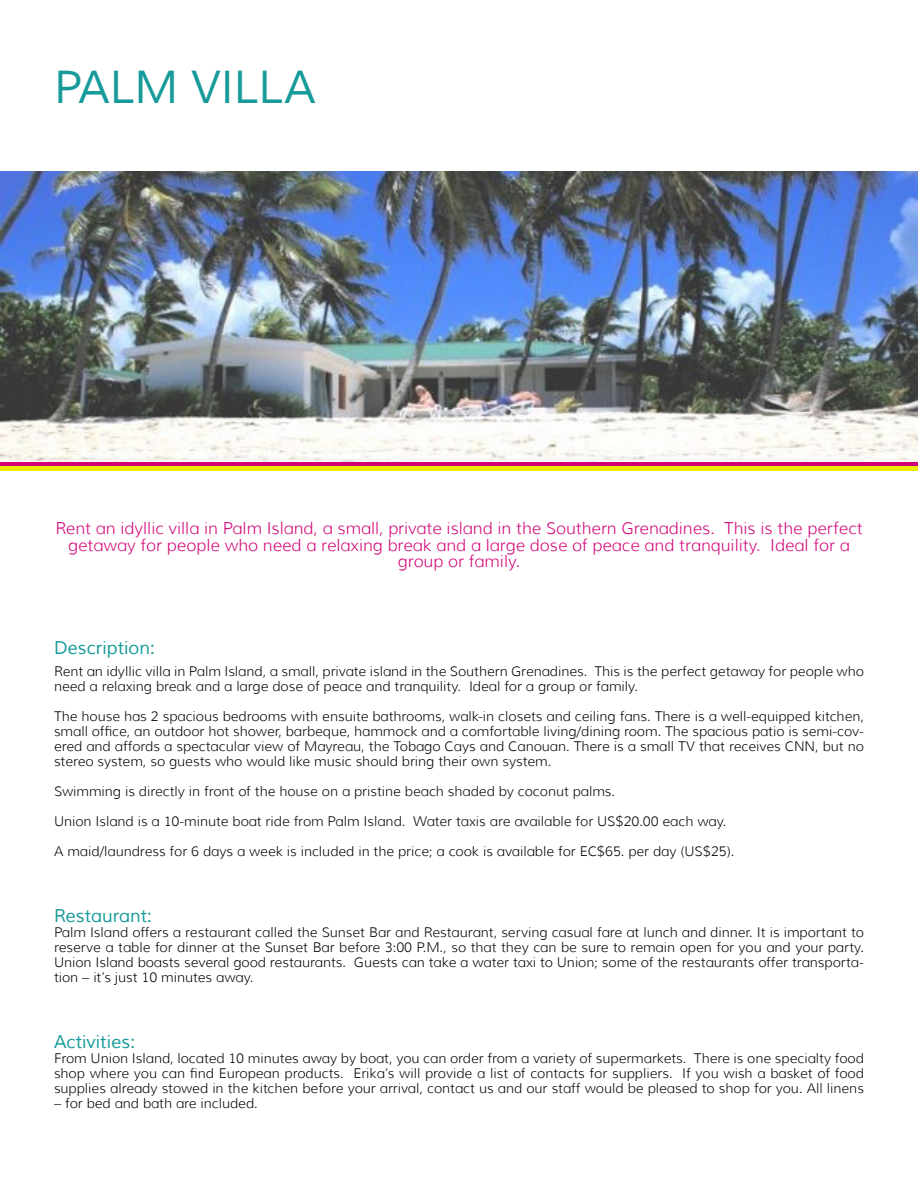
<style>
.page{position:relative;width:918px;height:1188px;background:#fff}
.page>*{position:absolute;margin:0;border:0;box-sizing:border-box;transform-origin:0 0}
.t1{font:45px "Muli";color:#169b9a}
.t2{font:18px "Muli";color:#169b9a}
.t3{font:300 16.5px/16.5px "Muli";color:#d20076;text-align:center}
.t4{font:300 13.5px/15px "Muli";color:#000;text-align:justify}
</style>
<div class="page">
<img style="left:0;top:171px;width:918px;height:291px">
<div style="left:0;top:462px;width:918px;height:5px;background:#d20076"></div>
<hr style="left:0;top:467px;width:918px;height:4px;background:#eaec00">
<p class="t1" style="left:54px;top:60px;width:263px">PALM VILLA</p>
<p class="t3" style="left:55px;top:520px;width:809px">Rent an idyllic villa in Palm Island, a small, private island in the Southern Grenadines. This is the perfect getaway for people who need a relaxing break and a large dose of peace and tranquility. Ideal for a group or family.</p>
<p class="t2" style="left:54px;top:637px;width:102px">Description:</p>
<p class="t4" style="left:54px;top:664px;width:811px">Rent an idyllic villa in Palm Island, a small, private island in the Southern Grenadines. This is the perfect getaway for people who need a relaxing break and a large dose of peace and tranquility. Ideal for a group or family.</p>
<p class="t4" style="left:54px;top:709px;width:811px">The house has 2 spacious bedrooms with ensuite bathrooms, walk-in closets and ceiling fans. There is a well-equipped kitchen, small office, an outdoor hot shower, barbeque, hammock and a comfortable living/dining room. The spacious patio is semi-cov&shy;ered and affords a spectacular view of Mayreau, the Tobago Cays and Canouan. There is a small TV that receives CNN, but no stereo system, so guests who would like music should bring their own system.</p>
<p class="t4" style="left:54px;top:784px;width:563px">Swimming is directly in front of the house on a pristine beach shaded by coconut palms.</p>
<p class="t4" style="left:54px;top:814px;width:674px">Union Island is a 10-minute boat ride from Palm Island. Water taxis are available for US$20.00 each way.</p>
<p class="t4" style="left:54px;top:844px;width:682px">A maid/laundress for 6 days a week is included in the price; a cook is available for EC$65. per day (US$25).</p>
<p class="t2" style="left:54px;top:905px;width:100px">Restaurant:</p>
<p class="t4" style="left:54px;top:925px;width:812px">Palm Island offers a restaurant called the Sunset Bar and Restaurant, serving casual fare at lunch and dinner. It is important to reserve a table for dinner at the Sunset Bar before 3:00 P.M., so that they can be sure to remain open for you and your party.<br>Union Island boasts several good restaurants. Guests can take a water taxi to Union; some of the restaurants offer transporta&shy;tion – it’s just 10 minutes away.</p>
<p class="t2" style="left:54px;top:1031px;width:83px">Activities:</p>
<p class="t4" style="left:54px;top:1051px;width:811px">From Union Island, located 10 minutes away by boat, you can order from a variety of supermarkets. There is one specialty food shop where you can find European products. Erika’s will provide a list of contacts for suppliers. If you wish a basket of food supplies already stowed in the kitchen before your arrival, contact us and our staff would be pleased to shop for you. All linens</p>
<p class="t4" style="left:54px;top:1096px;width:205px">– for bed and bath are included.</p>
</div>
